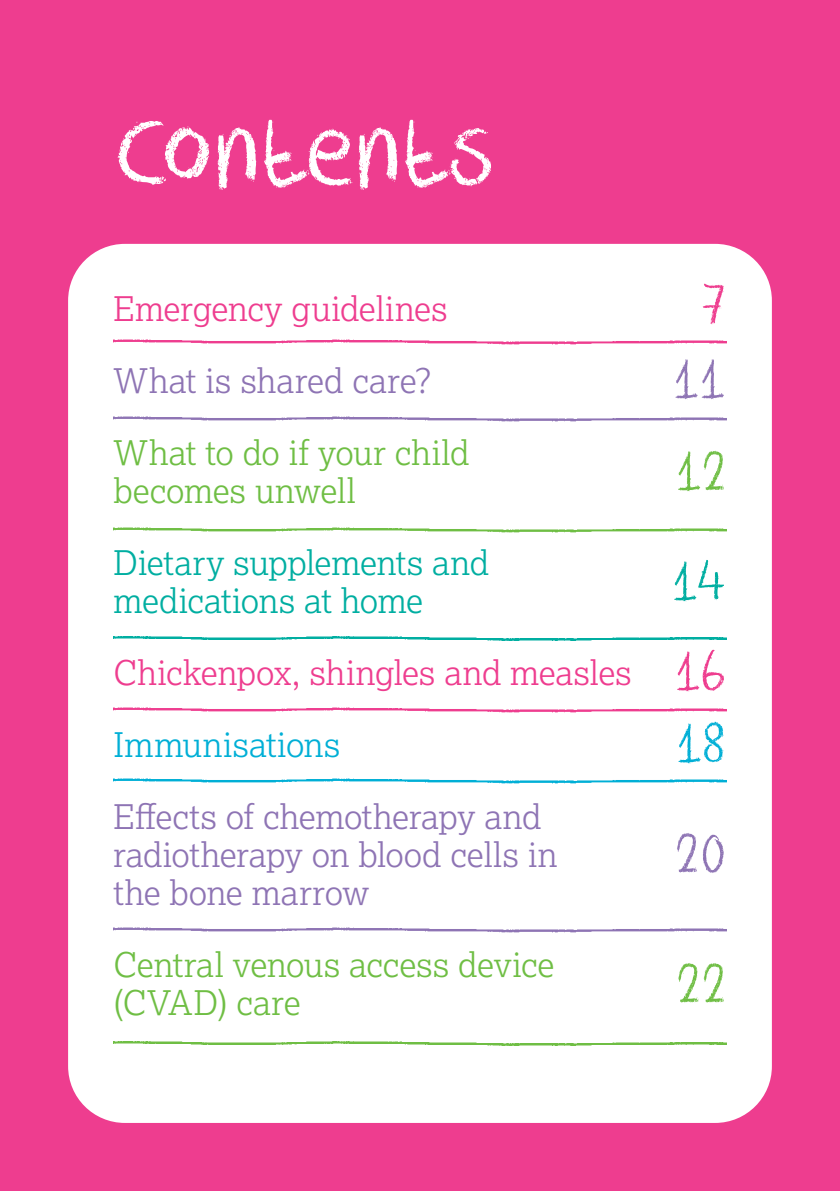
<style>
.page{position:relative;width:840px;height:1191px;background:#fff}
.page>*{position:absolute;margin:0;border:0;box-sizing:border-box;transform-origin:0 0}
.Headings__new_TOC{font:116px "Crayon Crumble";letter-spacing:.005em;color:#fff}
.t1{font:64px "Crayon Crumble";color:#8e74b4}
.t2{font:64px "Crayon Crumble";color:#6fbe44}
.t3{font:64px "Crayon Crumble";color:#00aea1}
.t4{font:64px "Crayon Crumble";color:#00afd6}
.t5{font:64px "Crayon Crumble";color:#ee3d8f}
.t6{font:300 34px/38px "Lexia";letter-spacing:-.005em;color:#8e74b4}
.t7{font:300 34px/38px "Lexia";letter-spacing:-.005em;color:#6fbe44}
.t8{font:300 34px "Lexia";letter-spacing:-.005em;color:#ee3d8f}
.t9{font:300 34px/38px "Lexia";letter-spacing:-.015em;color:#00aea1}
.t10{font:300 34px "Lexia";letter-spacing:.005em;color:#00afd6}
.s1{font-family:"Crayon Crumble";font-weight:400;font-size:64px}
</style>
<div class="page">
<div style="left:0;top:0;width:839px;height:1191px;background:#ee3d8f"></div>
<div style="left:68px;top:244px;width:703px;height:879px;background:#fff;border-radius:57px"></div>
<img style="left:113px;top:1041px;width:613px;height:5px">
<img style="left:113px;top:636px;width:613px;height:5px">
<img style="left:113px;top:339px;width:613px;height:6px">
<img style="left:113px;top:778px;width:613px;height:6px">
<img style="left:113px;top:527px;width:613px;height:6px">
<img style="left:113px;top:707px;width:613px;height:6px">
<img style="left:114px;top:416px;width:612px;height:6px">
<img style="left:114px;top:927px;width:612px;height:6px">
<p class="Headings__new_TOC" style="left:113px;top:82px;width:382px">Contents</p>
<p class="t8" style="left:113px;top:287px;width:335px">Emergency guidelines</p>
<p class="t5" style="left:699px;top:267px;width:28px">7</p>
<p class="t6" style="left:113px;top:360px;width:320px">What is shared care?</p>
<p class="t1" style="left:672px;top:341px;width:55px">11</p>
<p class="t7" style="left:113px;top:432px;width:357px">What to do if your child becomes unwell</p>
<p class="t2" style="left:675px;top:433px;width:52px">12</p>
<p class="t9" style="left:113px;top:542px;width:377px">Dietary supplements and medications at home</p>
<p class="t3" style="left:671px;top:543px;width:56px">14</p>
<p class="t8" style="left:113px;top:651px;width:614px">Chickenpox, shingles and measles <span class="s1">16</span></p>
<p class="t10" style="left:113px;top:723px;width:228px">Immunisations</p>
<p class="t4" style="left:675px;top:705px;width:52px">18</p>
<p class="t6" style="left:113px;top:796px;width:445px">Effects of chemotherapy and radiotherapy on blood cells in the bone marrow</p>
<p class="t1" style="left:674px;top:815px;width:54px">20</p>
<p class="t7" style="left:113px;top:944px;width:442px">Central venous access device (CVAD) care</p>
<p class="t2" style="left:675px;top:945px;width:52px">22</p>
</div>
